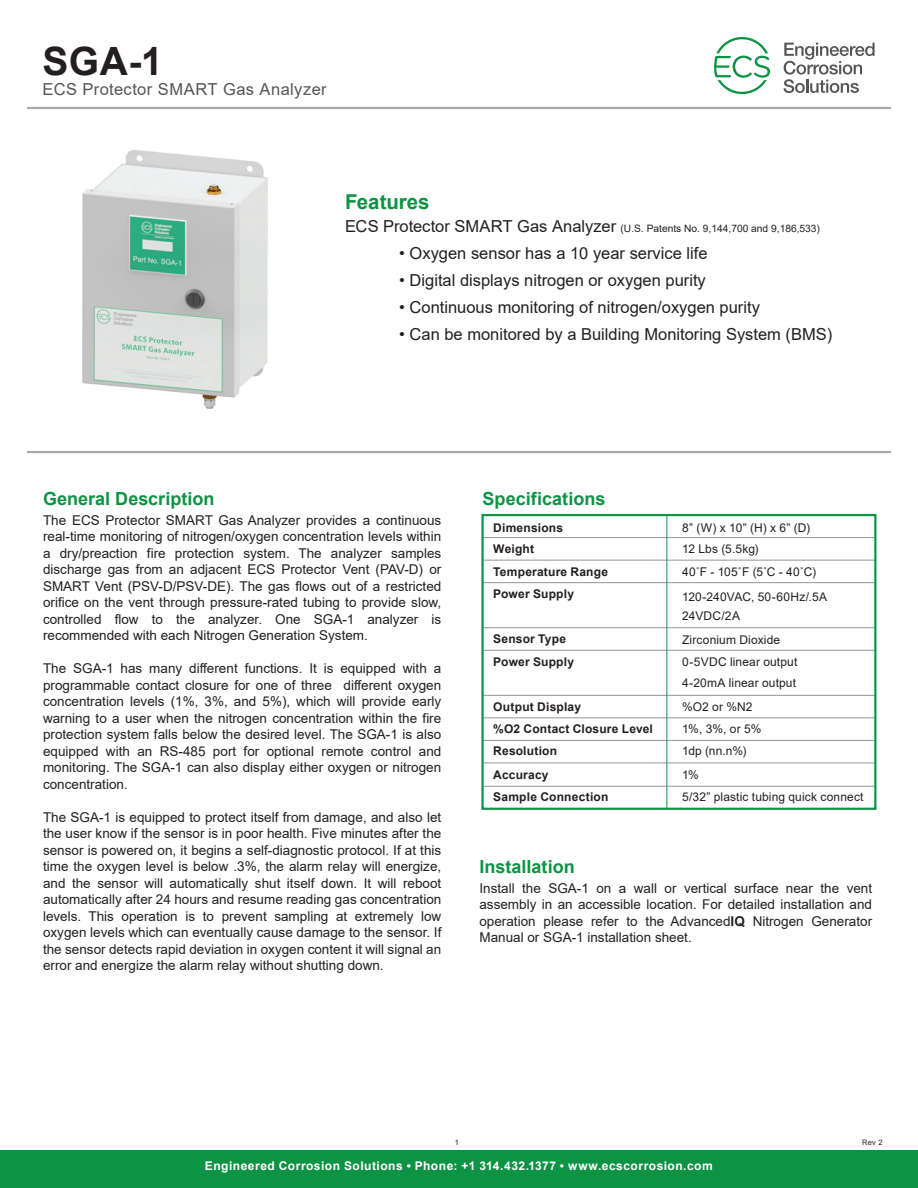
<style>
.page{position:relative;width:918px;height:1188px;background:#fff}
.page>*{position:absolute;margin:0;border:0;box-sizing:border-box;transform-origin:0 0}
.t1{font:700 39px "Arial";color:#231f20}
.t2{font:700 20.4px "Arial";color:#0d9344}
.t3{font:700 18px "Arial";color:#0d9344}
.t4{font:16.5px "Arial";color:#231f20}
.t5{font:16.5px "Arial";letter-spacing:.025em;color:#565555}
.t6{font:13.5px/16.5px "Arial";color:#231f20;text-align:justify}
.t7{font:12px/19.5px "Arial";letter-spacing:.01em;color:#231f20}
.t8{font:700 12px "Arial";letter-spacing:.015em;color:#231f20}
.t9{font:700 12px "Arial";letter-spacing:.04em;color:#fff}
.t10{font:10.2px "Arial";color:#231f20}
.t11{font:7.5px "Arial";color:#231f20}
.s1{font-size:16.5px}
.s2{font-weight:700}
</style>
<div class="page">
<svg style="left:784px;top:43px;width:91px;height:50px"></svg>
<svg style="left:714px;top:37px;width:56px;height:57px"></svg>
<hr style="left:27px;top:107px;width:864px;height:2px;background:#a8a9ad">
<div style="left:0;top:1151px;width:918px;height:37px;background:#0d9344"></div>
<hr style="left:27px;top:451px;width:864px;height:2px;background:#a8a9ad">
<img style="left:82px;top:150px;width:186px;height:259px">
<hr style="left:483px;top:786px;width:392px;height:1px;background:#939598">
<hr style="left:483px;top:695px;width:392px;height:1px;background:#939598">
<hr style="left:483px;top:537px;width:392px;height:1px;background:#939598">
<hr style="left:483px;top:560px;width:392px;height:1px;background:#939598">
<hr style="left:483px;top:582px;width:392px;height:1px;background:#939598">
<hr style="left:483px;top:627px;width:392px;height:1px;background:#939598">
<hr style="left:483px;top:650px;width:392px;height:1px;background:#939598">
<hr style="left:483px;top:717px;width:392px;height:1px;background:#939598">
<hr style="left:483px;top:740px;width:392px;height:1px;background:#939598">
<hr style="left:483px;top:763px;width:392px;height:1px;background:#939598">
<div style="left:481px;top:514px;width:395px;height:296px;border:2px solid #0d9344"></div>
<hr style="left:666px;top:515px;width:1px;height:294px;background:#0d9344">
<h1 class="t1" style="left:43px;top:34px;width:122px">SGA-1</h1>
<p class="t5" style="left:43px;top:77px;width:286px">ECS Protector SMART Gas Analyzer</p>
<h2 class="t2" style="left:345px;top:188px;width:86px">Features</h2>
<p class="t10" style="left:345px;top:221px;width:477px"><span class="s1">ECS Protector SMART Gas Analyzer</span> (U.S. Patents No. 9,144,700 and 9,186,533)</p>
<p class="t4" style="left:399px;top:242px;width:310px">• Oxygen sensor has a 10 year service life</p>
<p class="t4" style="left:399px;top:269px;width:308px">• Digital displays nitrogen or oxygen purity</p>
<p class="t4" style="left:399px;top:296px;width:362px">• Continuous monitoring of nitrogen/oxygen purity</p>
<p class="t4" style="left:399px;top:323px;width:435px">• Can be monitored by a Building Monitoring System (BMS)</p>
<h3 class="t3" style="left:43px;top:486px;width:173px">General Description</h3>
<h3 class="t3" style="left:483px;top:486px;width:124px">Specifications</h3>
<p class="t6" style="left:43px;top:512px;width:400px">The ECS Protector SMART Gas Analyzer provides a continuous real-time monitoring of nitrogen/oxygen concentration levels within a dry/preaction fire protection system. The analyzer samples discharge gas from an adjacent ECS Protector Vent (PAV-D) or SMART Vent (PSV-D/PSV-DE). The gas flows out of a restricted orifice on the vent through pressure-rated tubing to provide slow, controlled flow to the analyzer. One SGA-1 analyzer is recommended with each Nitrogen Generation System.</p>
<p class="t6" style="left:43px;top:660px;width:400px">The SGA-1 has many different functions. It is equipped with a programmable contact closure for one of three different oxygen concentration levels (1%, 3%, and 5%), which will provide early warning to a user when the nitrogen concentration within the fire protection system falls below the desired level. The SGA-1 is also equipped with an RS-485 port for optional remote control and monitoring. The SGA-1 can also display either oxygen or nitrogen concentration.</p>
<p class="t6" style="left:43px;top:809px;width:400px">The SGA-1 is equipped to protect itself from damage, and also let the user know if the sensor is in poor health. Five minutes after the sensor is powered on, it begins a self-diagnostic protocol. If at this time the oxygen level is below .3%, the alarm relay will energize, and the sensor will automatically shut itself down. It will reboot automatically after 24 hours and resume reading gas concentration levels. This operation is to prevent sampling at extremely low oxygen levels which can eventually cause damage to the sensor. If the sensor detects rapid deviation in oxygen content it will signal an error and energize the alarm relay without shutting down.</p>
<p class="t8" style="left:493px;top:519px;width:71px">Dimensions</p>
<p class="t7" style="left:682px;top:518px;width:129px">8” (W) x 10” (H) x 6” (D)</p>
<p class="t8" style="left:493px;top:541px;width:42px">Weight</p>
<p class="t7" style="left:682px;top:539px;width:78px">12 Lbs (5.5kg)</p>
<p class="t7" style="left:682px;top:587px;width:146px">120-240VAC, 50-60Hz/.5A<br>24VDC/2A</p>
<p class="t8" style="left:493px;top:653px;width:82px">Power Supply</p>
<p class="t7" style="left:682px;top:651px;width:117px;line-height:21px">0-5VDC linear output<br>4-20mA linear output</p>
<p class="t8" style="left:493px;top:563px;width:116px">Temperature Range</p>
<p class="t7" style="left:682px;top:562px;width:135px">40˚F - 105˚F (5˚C - 40˚C)</p>
<p class="t8" style="left:493px;top:586px;width:82px">Power Supply</p>
<p class="t8" style="left:493px;top:631px;width:74px">Sensor Type</p>
<p class="t7" style="left:682px;top:630px;width:100px">Zirconium Dioxide</p>
<p class="t8" style="left:493px;top:698px;width:89px">Output Display</p>
<p class="t7" style="left:682px;top:697px;width:72px">%O2 or %N2</p>
<p class="t8" style="left:493px;top:720px;width:161px">%O2 Contact Closure Level</p>
<p class="t7" style="left:682px;top:719px;width:81px">1%, 3%, or 5%</p>
<p class="t8" style="left:493px;top:742px;width:65px">Resolution</p>
<p class="t7" style="left:682px;top:741px;width:66px">1dp (nn.n%)</p>
<p class="t8" style="left:493px;top:766px;width:57px">Accuracy</p>
<p class="t7" style="left:682px;top:765px;width:18px">1%</p>
<p class="t8" style="left:493px;top:789px;width:117px">Sample Connection</p>
<p class="t7" style="left:682px;top:787px;width:183px">5/32” plastic tubing quick connect</p>
<h3 class="t3" style="left:479px;top:854px;width:97px">Installation</h3>
<p class="t6" style="left:479px;top:879px;width:394px">Install the SGA-1 on a wall or vertical surface near the vent assembly in an accessible location. For detailed installation and operation please refer to the Advanced<span class="s2">IQ</span> Nitrogen Generator Manual or SGA-1 installation sheet.</p>
<p class="t11" style="left:455px;top:1137px;width:6px">1</p>
<p class="t11" style="left:862px;top:1137px;width:22px">Rev 2</p>
<p class="t9" style="left:205px;top:1157px;width:509px">Engineered Corrosion Solutions • Phone: +1 314.432.1377 • www.ecscorrosion.com</p>
</div>
